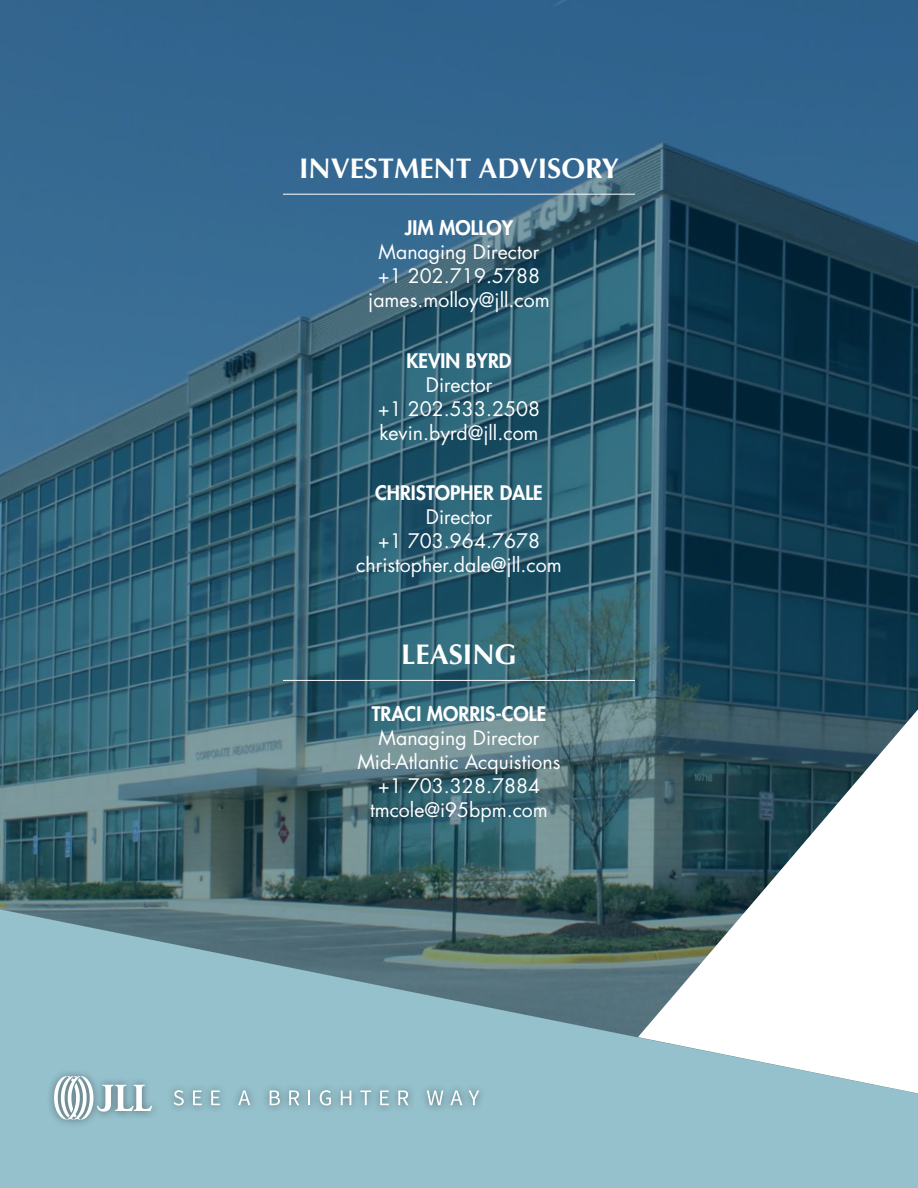
<style>
.page{position:relative;width:918px;height:1188px;background:#fff}
.page>*{position:absolute;margin:0;border:0;box-sizing:border-box;transform-origin:0 0}
.t1{font:700 28.5px "Optima";color:#fff}
.t2{font:19.5px/24px "Futura Std";color:#fff;text-align:center}
.t3{font:800 19.5px "Futura Std";color:#fff}
</style>
<div class="page">
<img style="left:0;top:0;width:918px;height:909px">
<svg style="left:0;top:909px;width:918px;height:279px;background:#85afb8"></svg>
<svg style="left:638px;top:709px;width:280px;height:385px"></svg>
<hr style="left:283px;top:194px;width:352px;height:1px;background:#fff">
<div style="left:46px;top:1068px;width:440px;height:60px;background:#231f20;opacity:.58"></div>
<svg style="left:174px;top:1090px;width:10px;height:15px"></svg>
<svg style="left:193px;top:1091px;width:9px;height:14px"></svg>
<svg style="left:211px;top:1091px;width:9px;height:14px"></svg>
<svg style="left:238px;top:1091px;width:12px;height:14px"></svg>
<svg style="left:270px;top:1091px;width:10px;height:14px"></svg>
<svg style="left:289px;top:1091px;width:10px;height:14px"></svg>
<svg style="left:308px;top:1091px;width:2px;height:14px"></svg>
<svg style="left:320px;top:1090px;width:11px;height:15px"></svg>
<svg style="left:341px;top:1091px;width:10px;height:14px"></svg>
<svg style="left:360px;top:1091px;width:11px;height:14px"></svg>
<svg style="left:380px;top:1091px;width:9px;height:14px"></svg>
<svg style="left:398px;top:1091px;width:11px;height:14px"></svg>
<svg style="left:427px;top:1091px;width:16px;height:14px"></svg>
<svg style="left:450px;top:1091px;width:12px;height:14px"></svg>
<svg style="left:469px;top:1091px;width:10px;height:14px"></svg>
<svg style="left:54px;top:1076px;width:98px;height:44px"></svg>
<hr style="left:283px;top:680px;width:352px;height:1px;background:#fff">
<h1 class="t1" style="left:299px;top:151px;width:321px">INVESTMENT ADVISORY</h1>
<p class="t3" style="left:405px;top:215px;width:110px">JIM MOLLOY</p>
<p class="t2" style="left:368px;top:240px;width:183px">Managing Director +1 202.719.5788 james.molloy@jll.com</p>
<p class="t3" style="left:406px;top:348px;width:107px">KEVIN BYRD</p>
<p class="t2" style="left:378px;top:373px;width:164px">Director<br>+1 202.533.2508 kevin.byrd@jll.com</p>
<p class="t3" style="left:375px;top:481px;width:169px">CHRISTOPHER DALE</p>
<p class="t2" style="left:356px;top:505px;width:207px">Director<br>+1 703.964.7678 christopher.dale@jll.com</p>
<h1 class="t1" style="left:401px;top:638px;width:117px">LEASING</h1>
<p class="t3" style="left:372px;top:701px;width:176px">TRACI MORRIS-COLE</p>
<p class="t2" style="left:357px;top:726px;width:205px">Managing Director<br>Mid-Atlantic Acquistions +1 703.328.7884 tmcole@i95bpm.com</p>
</div>
